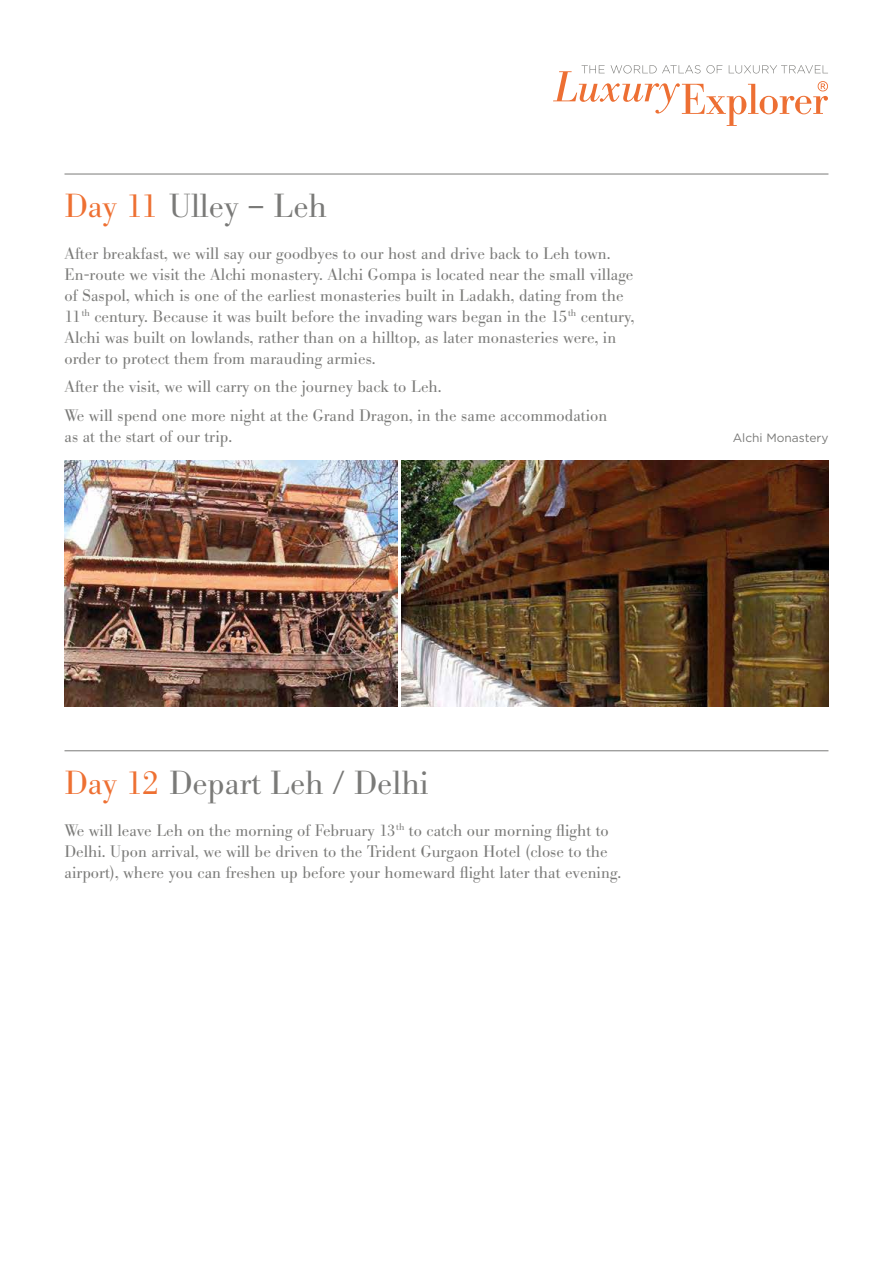
<style>
.page{position:relative;width:893px;height:1263px;background:#fff}
.page>*{position:absolute;margin:0;border:0;box-sizing:border-box;transform-origin:0 0}
.t1{font:300 33px "B Bodoni";color:#7a7a78}
.t2{font:300 16.5px/21px "B Bodoni";color:#7a7a78}
.t3{font:12px "Gotham";color:#7a7a78}
.s1{color:#ee7032}
</style>
<div class="page">
<img style="left:64px;top:460px;width:334px;height:246px">
<img style="left:402px;top:460px;width:426px;height:246px">
<svg style="left:553px;top:65px;width:275px;height:61px"></svg>
<hr style="left:64px;top:174px;width:764px;height:1px;background:#7a7a78">
<hr style="left:64px;top:750px;width:764px;height:1px;background:#7a7a78">
<h1 class="t1" style="left:64px;top:187px;width:264px"><span class="s1">Day 11</span> Ulley – Leh</h1>
<p class="t2" style="left:64px;top:243px;width:571px">After breakfast, we will say our goodbyes to our host and drive back to Leh town.<br>En-route we visit the Alchi monastery. Alchi Gompa is located near the small village of Saspol, which is one of the earliest monasteries built in Ladakh, dating from the 11<sup>th</sup> century. Because it was built before the invading wars began in the 15<sup>th</sup> century, Alchi was built on lowlands, rather than on a hilltop, as later monasteries were, in order to protect them from marauding armies.</p>
<p class="t2" style="left:65px;top:373px;width:544px;line-height:28.5px">After the visit, we will carry on the journey back to Leh.<br>We will spend one more night at the Grand Dragon, in the same accommodation</p>
<p class="t2" style="left:65px;top:426px;width:169px">as at the start of our trip.</p>
<p class="t3" style="left:733px;top:430px;width:97px">Alchi Monastery</p>
<h1 class="t1" style="left:64px;top:764px;width:366px"><span class="s1">Day 12</span> Depart Leh / Delhi</h1>
<p class="t2" style="left:64px;top:820px;width:558px">We will leave Leh on the morning of February 13<sup>th</sup> to catch our morning flight to<br>Delhi. Upon arrival, we will be driven to the Trident Gurgaon Hotel (close to the airport), where you can freshen up before your homeward flight later that evening.</p>
</div>
